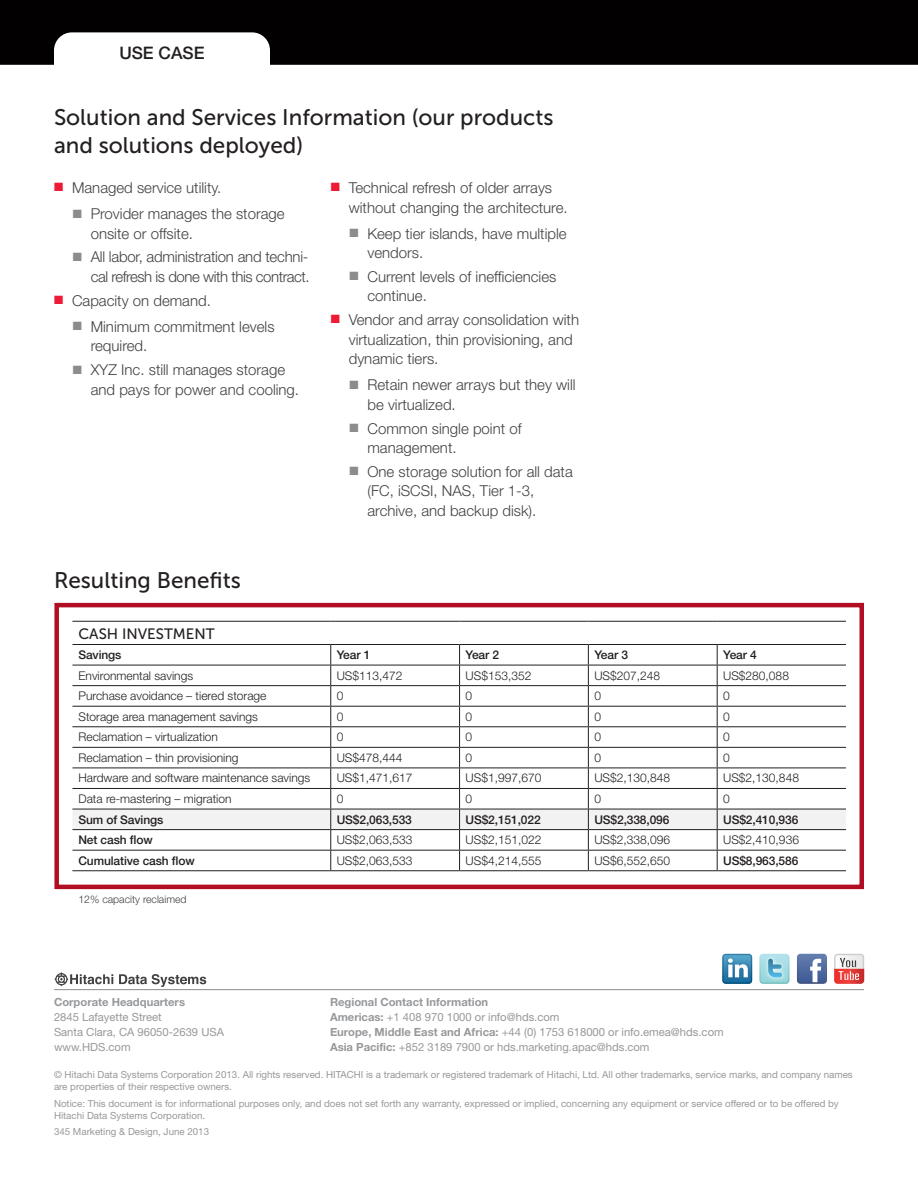
<style>
.page{position:relative;width:918px;height:1188px;background:#fff}
.page>*{position:absolute;margin:0;border:0;box-sizing:border-box;transform-origin:0 0}
.t1{font:22.5px/28.5px "Museo Sans 500";color:#231f20}
.t2{font:500 17.25px "Helvetica Neue LT Std";color:#231f20}
.t3{font:300 15px/19.5px "Helvetica Neue LT Std";color:#414142}
.TABLE_Headline{font:15px "Museo Sans 500";color:#231f20}
.Table_Entry{font:300 12px "Helvetica Neue LT Std";color:#231f20}
.Table_Column_Head{font:500 12px "Helvetica Neue LT Std";letter-spacing:-.01em;color:#231f20}
.t4{font:11.25px/15px "Helvetica Neue LT Std";color:#96989b}
.t5{font:700 11.25px "Helvetica Neue LT Std";color:#96989b}
.Caption_Text{font:300 10.5px "Helvetica Neue LT Std";color:#414142}
.t6{font:9.75px/12px "Helvetica Neue LT Std";color:#96989b}
.s1{color:#ed1b35}
.s2{color:#8a8c8e}
.s3{font-weight:700}
</style>
<div class="page">
<svg style="left:0;top:0;width:918px;height:65px;background:#1f1e1e"></svg>
<svg style="left:797px;top:954px;width:30px;height:30px"></svg>
<img style="left:725px;top:953px;width:28px;height:28px">
<svg style="left:722px;top:954px;width:30px;height:30px"></svg>
<svg style="left:759px;top:954px;width:30px;height:30px"></svg>
<svg style="left:834px;top:954px;width:30px;height:30px"></svg>
<hr style="left:54px;top:989px;width:810px;height:1px;background:#8a8c8e">
<svg style="left:54px;top:972px;width:59px;height:15px"></svg>
<svg style="left:119px;top:974px;width:87px;height:13px"></svg>
<hr style="left:72px;top:621px;width:259px;height:1px;background:#231f20">
<hr style="left:331px;top:621px;width:129px;height:1px;background:#231f20">
<hr style="left:460px;top:621px;width:128px;height:1px;background:#231f20">
<hr style="left:588px;top:621px;width:129px;height:1px;background:#231f20">
<hr style="left:717px;top:621px;width:129px;height:1px;background:#231f20">
<hr style="left:72px;top:644px;width:259px;height:1px;background:#231f20">
<hr style="left:331px;top:644px;width:129px;height:1px;background:#231f20">
<hr style="left:460px;top:644px;width:128px;height:1px;background:#231f20">
<hr style="left:588px;top:644px;width:129px;height:1px;background:#231f20">
<hr style="left:717px;top:644px;width:129px;height:1px;background:#231f20">
<svg style="left:72px;top:645px;width:774px;height:225px"></svg>
<hr style="left:72px;top:870px;width:259px;height:1px;background:#231f20">
<hr style="left:331px;top:870px;width:129px;height:1px;background:#231f20">
<hr style="left:460px;top:870px;width:128px;height:1px;background:#231f20">
<hr style="left:588px;top:870px;width:129px;height:1px;background:#231f20">
<hr style="left:717px;top:870px;width:129px;height:1px;background:#231f20">
<hr style="left:72px;top:726px;width:259px;height:1px;background:#231f20">
<hr style="left:331px;top:726px;width:129px;height:1px;background:#231f20">
<hr style="left:460px;top:726px;width:128px;height:1px;background:#231f20">
<hr style="left:588px;top:726px;width:129px;height:1px;background:#231f20">
<hr style="left:717px;top:726px;width:129px;height:1px;background:#231f20">
<div style="left:54px;top:603px;width:810px;height:286px;border:4px solid #b10e24"></div>
<p class="t2" style="left:119px;top:42px;width:87px">USE CASE</p>
<p class="t1" style="left:54px;top:103px;width:501px">Solution and Services Information (our products and solutions deployed)</p>
<p class="t3" style="left:54px;top:178px;width:169px"><span class="s1">■</span> Managed service utility.</p>
<p class="t3" style="left:91px;top:204px;width:195px;text-indent:-18px"><span class="s2">■</span> Provider manages the storage onsite or offsite.</p>
<p class="t3" style="left:73px;top:247px;width:239px;text-align:right"><span class="s2">■</span> All labor, administration and techni&shy;cal refresh is done with this contract.</p>
<p class="t3" style="left:54px;top:290px;width:158px"><span class="s1">■</span> Capacity on demand.</p>
<p class="t3" style="left:91px;top:316px;width:185px;text-indent:-18px"><span class="s2">■</span> Minimum commitment levels required.</p>
<p class="t3" style="left:91px;top:360px;width:210px;text-indent:-18px"><span class="s2">■</span> XYZ Inc. still manages storage and pays for power and cooling.</p>
<p class="t3" style="left:349px;top:178px;width:220px;text-indent:-18px"><span class="s1">■</span> Technical refresh of older arrays without changing the architecture.</p>
<p class="t3" style="left:367px;top:223px;width:201px;text-indent:-18px"><span class="s2">■</span> Keep tier islands, have multiple vendors.</p>
<p class="t3" style="left:367px;top:267px;width:190px;text-indent:-18px"><span class="s2">■</span> Current levels of inefficiencies continue.</p>
<p class="t3" style="left:349px;top:310px;width:232px;text-indent:-18px"><span class="s1">■</span> Vendor and array consolidation with virtualization, thin provisioning, and dynamic tiers.</p>
<p class="t3" style="left:367px;top:375px;width:210px;text-indent:-18px"><span class="s2">■</span> Retain newer arrays but they will be virtualized.</p>
<p class="t3" style="left:367px;top:418px;width:156px;text-indent:-18px"><span class="s2">■</span> Common single point of management.</p>
<p class="t3" style="left:367px;top:461px;width:207px;text-indent:-18px"><span class="s2">■</span> One storage solution for all data (FC, iSCSI, NAS, Tier 1-3, archive, and backup disk).</p>
<p class="t1" style="left:54px;top:566px;width:188px">Resulting Benefits</p>
<p class="TABLE_Headline" style="left:78px;top:625px;width:138px">CASH INVESTMENT</p>
<p class="Table_Column_Head" style="left:78px;top:648px;width:45px">Savings</p>
<p class="Table_Column_Head" style="left:337px;top:648px;width:35px">Year 1</p>
<p class="Table_Column_Head" style="left:466px;top:648px;width:35px">Year 2</p>
<p class="Table_Column_Head" style="left:594px;top:648px;width:35px">Year 3</p>
<p class="Table_Column_Head" style="left:723px;top:648px;width:35px">Year 4</p>
<p class="Table_Entry" style="left:78px;top:668px;width:116px">Environmental savings</p>
<p class="Table_Entry" style="left:337px;top:668px;width:67px">US$113,472</p>
<p class="Table_Entry" style="left:466px;top:668px;width:67px">US$153,352</p>
<p class="Table_Entry" style="left:594px;top:668px;width:67px">US$207,248</p>
<p class="Table_Entry" style="left:723px;top:668px;width:67px">US$280,088</p>
<p class="Table_Entry" style="left:78px;top:689px;width:190px">Purchase avoidance – tiered storage</p>
<p class="Table_Entry" style="left:337px;top:689px;width:8px">0</p>
<p class="Table_Entry" style="left:466px;top:689px;width:8px">0</p>
<p class="Table_Entry" style="left:594px;top:689px;width:8px">0</p>
<p class="Table_Entry" style="left:723px;top:689px;width:8px">0</p>
<p class="Table_Entry" style="left:78px;top:709px;width:181px">Storage area management savings</p>
<p class="Table_Entry" style="left:337px;top:709px;width:8px">0</p>
<p class="Table_Entry" style="left:466px;top:709px;width:8px">0</p>
<p class="Table_Entry" style="left:594px;top:709px;width:8px">0</p>
<p class="Table_Entry" style="left:723px;top:709px;width:8px">0</p>
<p class="Table_Entry" style="left:78px;top:730px;width:141px">Reclamation – virtualization</p>
<p class="Table_Entry" style="left:337px;top:730px;width:8px">0</p>
<p class="Table_Entry" style="left:466px;top:730px;width:8px">0</p>
<p class="Table_Entry" style="left:594px;top:730px;width:8px">0</p>
<p class="Table_Entry" style="left:723px;top:730px;width:8px">0</p>
<p class="Table_Entry" style="left:78px;top:750px;width:162px">Reclamation – thin provisioning</p>
<p class="Table_Entry" style="left:337px;top:750px;width:67px">US$478,444</p>
<p class="Table_Entry" style="left:466px;top:750px;width:8px">0</p>
<p class="Table_Entry" style="left:594px;top:750px;width:8px">0</p>
<p class="Table_Entry" style="left:723px;top:750px;width:8px">0</p>
<p class="Table_Entry" style="left:78px;top:771px;width:233px">Hardware and software maintenance savings</p>
<p class="Table_Entry" style="left:337px;top:771px;width:77px">US$1,471,617</p>
<p class="Table_Entry" style="left:466px;top:771px;width:77px">US$1,997,670</p>
<p class="Table_Entry" style="left:594px;top:771px;width:77px">US$2,130,848</p>
<p class="Table_Entry" style="left:723px;top:771px;width:77px">US$2,130,848</p>
<p class="Table_Entry" style="left:78px;top:791px;width:155px">Data re-mastering – migration</p>
<p class="Table_Entry" style="left:337px;top:791px;width:8px">0</p>
<p class="Table_Entry" style="left:466px;top:791px;width:8px">0</p>
<p class="Table_Entry" style="left:594px;top:791px;width:8px">0</p>
<p class="Table_Entry" style="left:723px;top:791px;width:8px">0</p>
<p class="Table_Column_Head" style="left:78px;top:812px;width:86px">Sum of Savings</p>
<p class="Table_Column_Head" style="left:337px;top:812px;width:77px">US$2,063,533</p>
<p class="Table_Column_Head" style="left:466px;top:812px;width:77px">US$2,151,022</p>
<p class="Table_Column_Head" style="left:594px;top:812px;width:77px">US$2,338,096</p>
<p class="Table_Column_Head" style="left:723px;top:812px;width:77px">US$2,410,936</p>
<p class="Table_Column_Head" style="left:78px;top:833px;width:76px">Net cash flow</p>
<p class="Table_Entry" style="left:337px;top:833px;width:77px">US$2,063,533</p>
<p class="Table_Entry" style="left:466px;top:833px;width:77px">US$2,151,022</p>
<p class="Table_Entry" style="left:594px;top:833px;width:77px">US$2,338,096</p>
<p class="Table_Entry" style="left:723px;top:833px;width:77px">US$2,410,936</p>
<p class="Table_Column_Head" style="left:78px;top:853px;width:118px">Cumulative cash flow</p>
<p class="Table_Entry" style="left:337px;top:853px;width:77px">US$2,063,533</p>
<p class="Table_Entry" style="left:466px;top:853px;width:77px">US$4,214,555</p>
<p class="Table_Entry" style="left:594px;top:853px;width:77px">US$6,552,650</p>
<p class="Table_Column_Head" style="left:723px;top:853px;width:77px">US$8,963,586</p>
<p class="Caption_Text" style="left:78px;top:892px;width:110px">12% capacity reclaimed</p>
<p class="t5" style="left:54px;top:995px;width:133px">Corporate Headquarters</p>
<p class="t4" style="left:54px;top:1009px;width:172px">2845 Lafayette Street<br>Santa Clara, CA 96050-2639 USA www.HDS.com</p>
<p class="t4" style="left:330px;top:994px;width:395px"><span class="s3">Regional Contact Information<br>Americas:</span> +1 408 970 1000 or info@hds.com<br><span class="s3">Europe, Middle East and Africa:</span> +44 (0) 1753 618000 or info.emea@hds.com <span class="s3">Asia Pacific:</span> +852 3189 7900 or hds.marketing.apac@hds.com</p>
<p class="t6" style="left:54px;top:1069px;width:800px">© Hitachi Data Systems Corporation 2013. All rights reserved. HITACHI is a trademark or registered trademark of Hitachi, Ltd. All other trademarks, service marks, and company names are properties of their respective owners.</p>
<p class="t6" style="left:54px;top:1097px;width:786px">Notice: This document is for informational purposes only, and does not set forth any warranty, expressed or implied, concerning any equipment or service offered or to be offered by<br>Hitachi Data Systems Corporation.</p>
<p class="t6" style="left:54px;top:1126px;width:157px">345 Marketing &amp; Design, June 2013</p>
</div>
